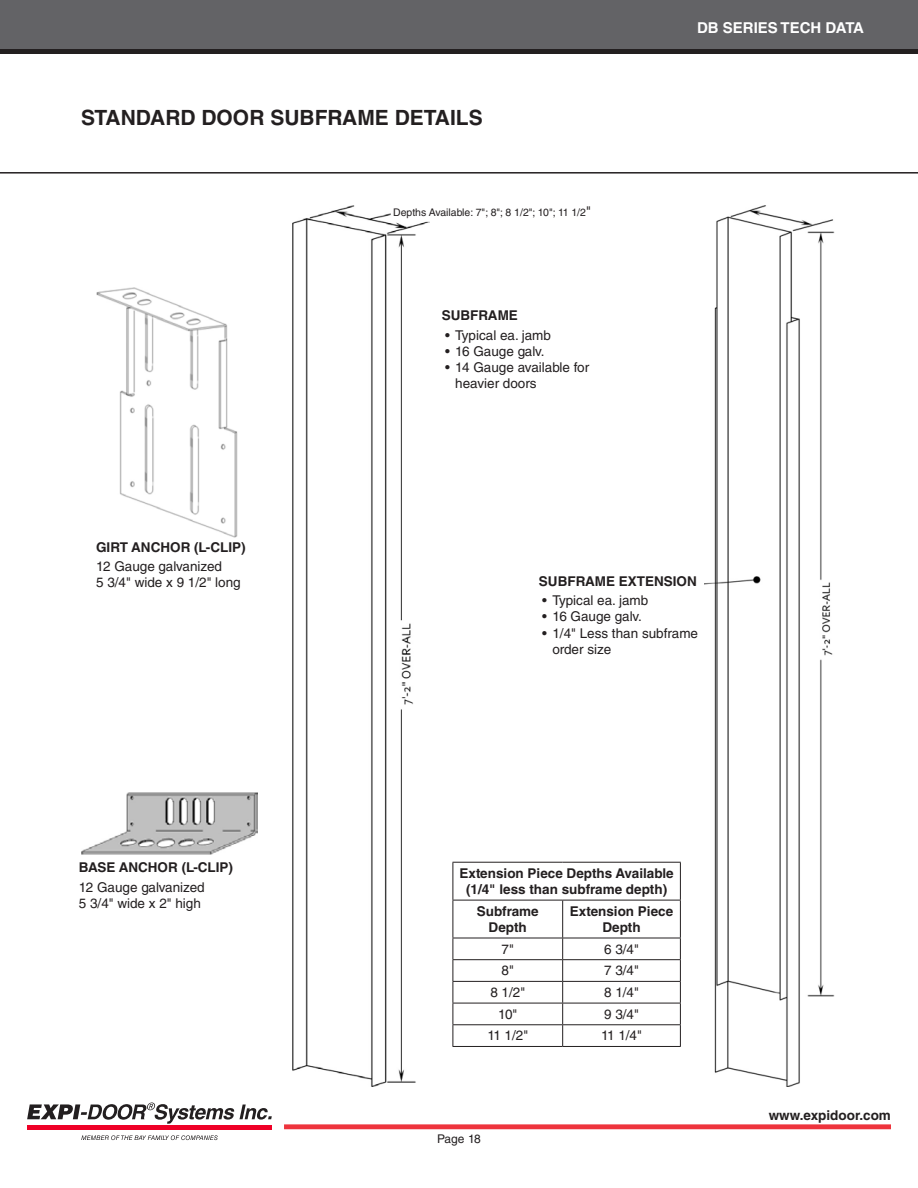
<style>
.page{position:relative;width:918px;height:1188px;background:#fff}
.page>*{position:absolute;margin:0;border:0;box-sizing:border-box;transform-origin:0 0}
.Headings{font:700 21px "Helvetica LT Std";color:#231f20}
.t1{font:700 15px "Helvetica LT Std";color:#fff}
.caption_subtext{font:13.5px/16.2px "Helvetica LT Std";color:#231f20}
.caption_bold{font:700 13.5px/16.2px "Helvetica LT Std";color:#231f20;text-align:center}
.t2{font:12px "Helvetica LT Std";letter-spacing:-.02em;color:#231f20}
.caption_subtext-2{font:10.5px "Helvetica LT Std";color:#231f20}
.s1{font-size:13.5px}
</style>
<div class="page">
<div style="left:284px;top:1124px;width:607px;height:5px;background:#ee343d"></div>
<div style="left:0;top:48px;width:918px;height:6px;background:#231f20"></div>
<div style="left:0;top:0;width:918px;height:49px;background:#636366"></div>
<svg style="left:27px;top:1102px;width:245px;height:22px"></svg>
<hr style="left:27px;top:1125px;width:245px;height:4px;background:#ef0027">
<svg style="left:81px;top:1135px;width:137px;height:5px"></svg>
<hr style="left:0;top:172px;width:918px;height:2px;background:#231f20">
<img style="left:292px;top:205px;width:137px;height:881px">
<img style="left:704px;top:205px;width:131px;height:881px">
<img style="left:96px;top:287px;width:142px;height:251px">
<img style="left:81px;top:793px;width:176px;height:61px">
<hr style="left:453px;top:862px;width:110px;height:1px;background:#231f20">
<hr style="left:453px;top:863px;width:1px;height:37px;background:#231f20">
<hr style="left:563px;top:862px;width:118px;height:1px;background:#231f20">
<hr style="left:680px;top:863px;width:1px;height:37px;background:#231f20">
<hr style="left:453px;top:900px;width:110px;height:1px;background:#231f20">
<hr style="left:453px;top:900px;width:1px;height:38px;background:#231f20">
<hr style="left:563px;top:900px;width:118px;height:1px;background:#231f20">
<hr style="left:562px;top:900px;width:1px;height:38px;background:#231f20">
<hr style="left:680px;top:900px;width:1px;height:38px;background:#231f20">
<hr style="left:453px;top:938px;width:110px;height:1px;background:#231f20">
<hr style="left:563px;top:938px;width:118px;height:1px;background:#231f20">
<hr style="left:453px;top:959px;width:110px;height:1px;background:#231f20">
<hr style="left:563px;top:959px;width:118px;height:1px;background:#231f20">
<hr style="left:453px;top:981px;width:110px;height:1px;background:#231f20">
<hr style="left:563px;top:981px;width:118px;height:1px;background:#231f20">
<hr style="left:453px;top:1003px;width:110px;height:1px;background:#231f20">
<hr style="left:563px;top:1003px;width:118px;height:1px;background:#231f20">
<hr style="left:453px;top:1024px;width:110px;height:1px;background:#231f20">
<svg style="left:453px;top:938px;width:1px;height:108px"></svg>
<hr style="left:563px;top:1024px;width:118px;height:1px;background:#231f20">
<svg style="left:562px;top:938px;width:1px;height:108px"></svg>
<svg style="left:680px;top:938px;width:1px;height:108px"></svg>
<hr style="left:453px;top:1046px;width:110px;height:1px;background:#231f20">
<hr style="left:563px;top:1046px;width:118px;height:1px;background:#231f20">
<p class="Headings" style="left:81px;top:105px;width:403px">STANDARD DOOR SUBFRAME DETAILS</p>
<p class="caption_subtext-2" style="left:393px;top:206px;width:199px">Depths Available: 7"; 8"; 8 1/2"; 10"; 11 1/2<span class="s1">"</span></p>
<p class="caption_bold" style="left:442px;top:307px;width:78px">SUBFRAME</p>
<p class="caption_subtext" style="left:445px;top:327px;width:107px">• Typical ea. jamb</p>
<p class="caption_subtext" style="left:445px;top:343px;width:101px">• 16 Gauge galv.</p>
<p class="caption_subtext" style="left:455px;top:359px;width:136px;text-indent:-10px">• 14 Gauge available for heavier doors</p>
<p class="t1" style="left:697px;top:19px;width:168px">DB SERIES TECH DATA</p>
<p class="caption_bold" style="left:96px;top:539px;width:151px">GIRT ANCHOR (L-CLIP)</p>
<p class="caption_subtext" style="left:96px;top:558px;width:127px">12 Gauge galvanized</p>
<p class="caption_subtext" style="left:96px;top:575px;width:146px">5 3/4" wide x 9 1/2" long</p>
<p class="caption_bold" style="left:79px;top:859px;width:156px">BASE ANCHOR (L-CLIP)</p>
<p class="caption_subtext" style="left:79px;top:879px;width:127px">12 Gauge galvanized</p>
<p class="caption_subtext" style="left:79px;top:895px;width:124px">5 3/4" wide x 2" high</p>
<p class="caption_bold" style="left:539px;top:573px;width:159px">SUBFRAME EXTENSION</p>
<p class="caption_subtext" style="left:542px;top:592px;width:107px">• Typical ea. jamb</p>
<p class="caption_subtext" style="left:542px;top:608px;width:101px">• 16 Gauge galv.</p>
<p class="caption_subtext" style="left:552px;top:625px;width:147px;text-indent:-10px">• 1/4" Less than subframe order size</p>
<p class="caption_bold" style="left:460px;top:865px;width:216px">Extension Piece Depths Available (1/4" less than subframe depth)</p>
<p class="caption_bold" style="left:477px;top:903px;width:63px">Subframe<br>Depth</p>
<p class="caption_bold" style="left:570px;top:903px;width:105px">Extension Piece<br>Depth</p>
<p class="caption_subtext" style="left:502px;top:941px;width:14px">7"</p>
<p class="caption_subtext" style="left:604px;top:941px;width:36px">6 3/4"</p>
<p class="caption_subtext" style="left:502px;top:963px;width:14px">8"</p>
<p class="caption_subtext" style="left:604px;top:963px;width:36px">7 3/4"</p>
<p class="caption_subtext" style="left:490px;top:984px;width:36px">8 1/2"</p>
<p class="caption_subtext" style="left:604px;top:984px;width:36px">8 1/4"</p>
<p class="caption_subtext" style="left:498px;top:1006px;width:21px">10"</p>
<p class="caption_subtext" style="left:604px;top:1006px;width:36px">9 3/4"</p>
<p class="caption_subtext" style="left:487px;top:1028px;width:42px">11 1/2"</p>
<p class="caption_subtext" style="left:601px;top:1028px;width:42px">11 1/4"</p>
<p class="t2" style="left:437px;top:1132px;width:45px">Page 18</p>
<p class="caption_bold" style="left:769px;top:1107px;width:124px">www.expidoor.com</p>
</div>
